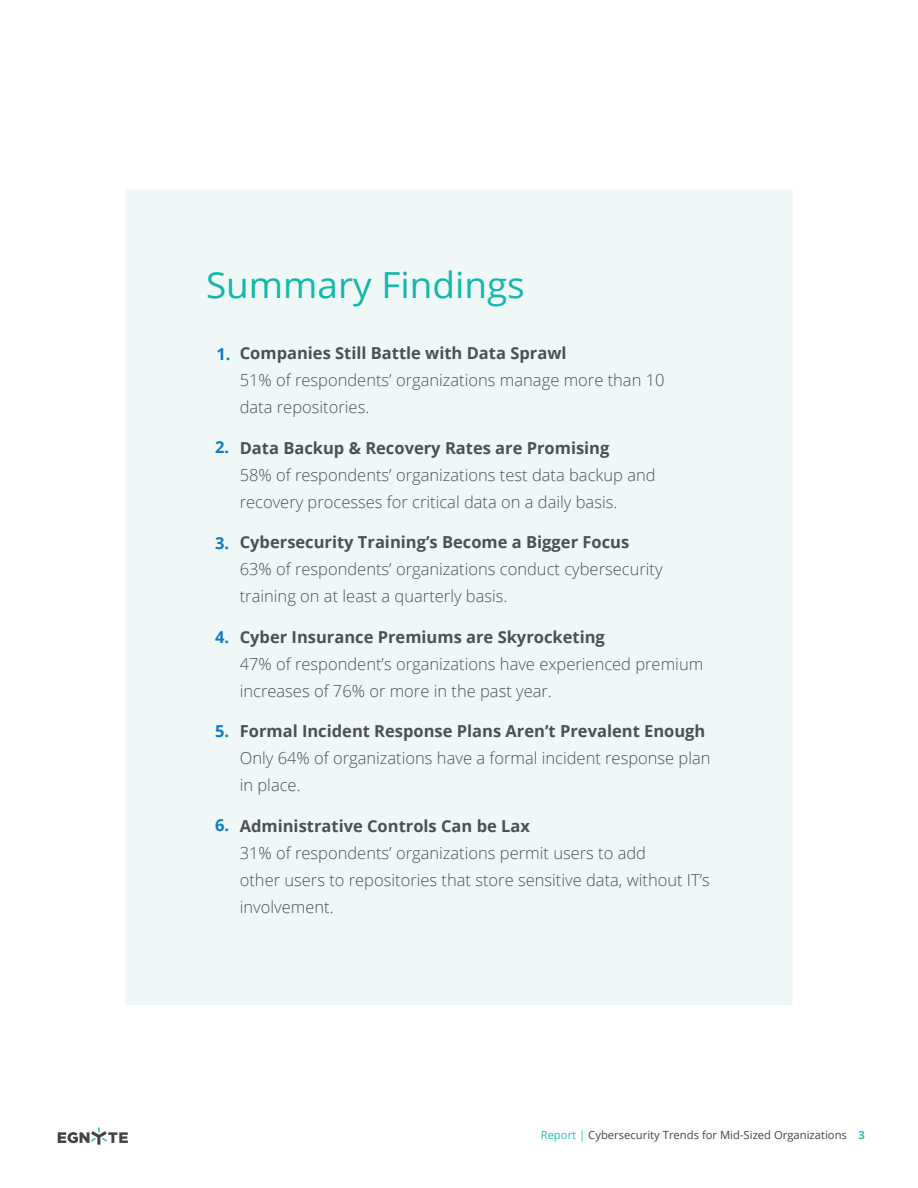
<style>
.page{position:relative;width:918px;height:1188px;background:#fff}
.page>*{position:absolute;margin:0;border:0;box-sizing:border-box;transform-origin:0 0}
.body_text{font:36px "Open Sans";color:#14b7aa}
.BODY_TEXT_-_NUMBERS{font:300 16.5px/27px "Open Sans";color:#4d4f54}
.body_text-2{font:700 16.5px "Open Sans";color:#107bbe}
.t1{font:11.25px "Open Sans";color:#414446}
.s1{font-weight:700}
.s2{color:#2abdb4}
.s3{font-weight:700;color:#2abdb4}
</style>
<div class="page">
<svg style="left:58px;top:1128px;width:70px;height:17px"></svg>
<div style="left:125px;top:189px;width:668px;height:815px;background:#eff8f7"></div>
<p class="body_text" style="left:206px;top:260px;width:320px">Summary Findings</p>
<p class="body_text-2" style="left:217px;top:343px;width:16px">1.</p>
<p class="body_text-2" style="left:215px;top:436px;width:16px">2.</p>
<p class="body_text-2" style="left:215px;top:531px;width:16px">3.</p>
<p class="body_text-2" style="left:215px;top:625px;width:16px">4.</p>
<p class="body_text-2" style="left:215px;top:719px;width:16px">5.</p>
<p class="body_text-2" style="left:215px;top:814px;width:16px">6.</p>
<p class="BODY_TEXT_-_NUMBERS" style="left:240px;top:339px;width:426px"><span class="s1">Companies Still Battle with Data Sprawl<br></span>51% of respondents’ organizations manage more than 10 data repositories.</p>
<p class="BODY_TEXT_-_NUMBERS" style="left:240px;top:434px;width:417px"><span class="s1">Data Backup &amp; Recovery Rates are Promising<br></span>58% of respondents’ organizations test data backup and recovery processes for critical data on a daily basis.</p>
<p class="BODY_TEXT_-_NUMBERS" style="left:240px;top:528px;width:424px"><span class="s1">Cybersecurity Training’s Become a Bigger Focus<br></span>63% of respondents’ organizations conduct cybersecurity training on at least a quarterly basis.</p>
<p class="BODY_TEXT_-_NUMBERS" style="left:240px;top:623px;width:465px"><span class="s1">Cyber Insurance Premiums are Skyrocketing<br></span>47% of respondent’s organizations have experienced premium increases of 76% or more in the past year.</p>
<p class="BODY_TEXT_-_NUMBERS" style="left:240px;top:717px;width:472px"><span class="s1">Formal Incident Response Plans Aren’t Prevalent Enough<br></span>Only 64% of organizations have a formal incident response plan in place.</p>
<p class="BODY_TEXT_-_NUMBERS" style="left:240px;top:812px;width:472px"><span class="s1">Administrative Controls Can be Lax<br></span>31% of respondents’ organizations permit users to add<br>other users to repositories that store sensitive data, without IT’s involvement.</p>
<p class="t1" style="left:541px;top:1127px;width:326px"><span class="s2">Report |</span> Cybersecurity Trends for Mid-Sized Organizations <span class="s3">3</span></p>
</div>
